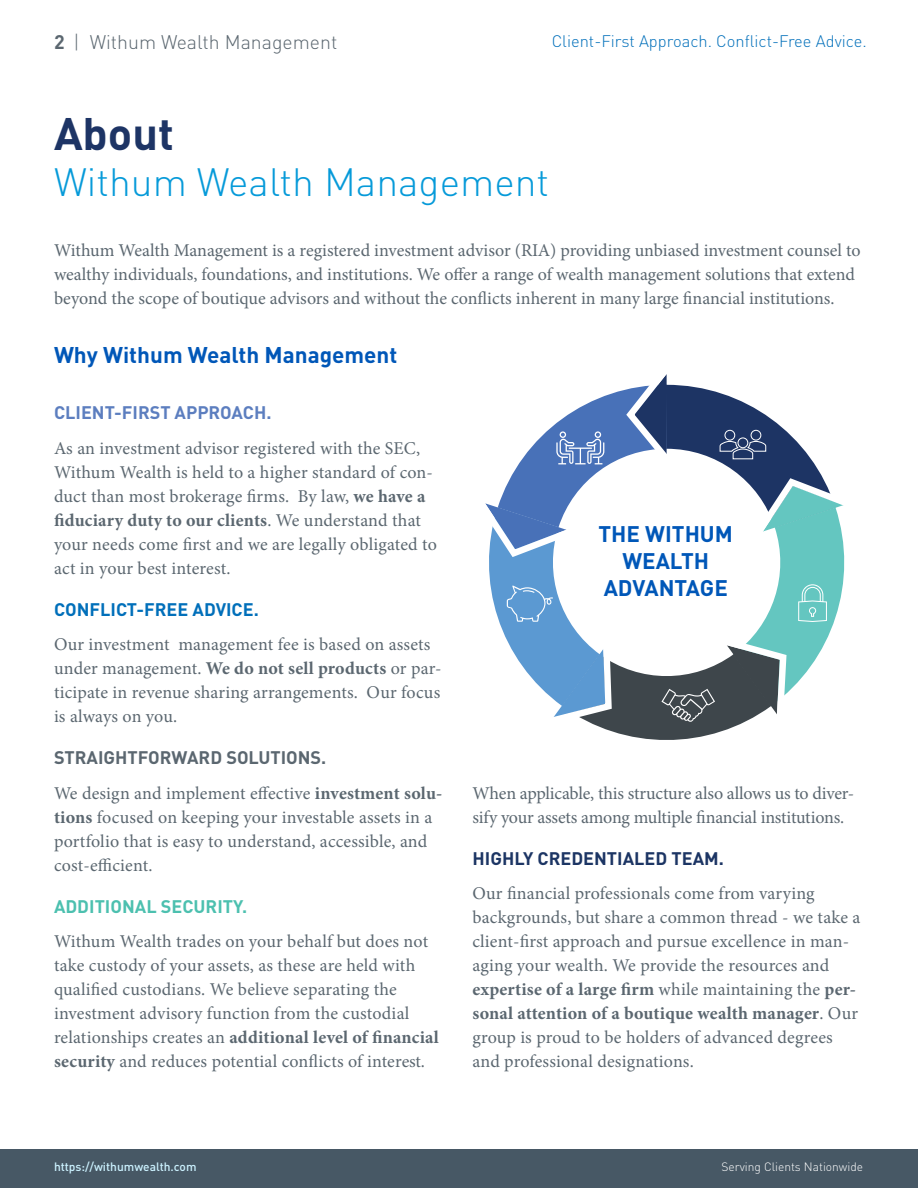
<style>
.page{position:relative;width:918px;height:1188px;background:#fff}
.page>*{position:absolute;margin:0;border:0;box-sizing:border-box;transform-origin:0 0}
.TOC_HEAD{font:700 45px "DINOT";color:#1d3465}
.t1{font:300 39px "DINOT";color:#069ad9}
.Subhead{font:700 22.5px "DINOT";color:#0057b8}
.Subhead-2{font:700 22.35px/26.8px "DINOT";color:#0057b8;text-align:center}
.t2{font:300 19.5px "DINOT";color:#5b6770}
.BasicTxt{font:18px/24px "Minion Pro";letter-spacing:.005em;color:#5b6770}
.BasicTxt-2{font:18px/24px "Minion Pro";letter-spacing:-.015em;color:#5b6770}
.BasicTxt-3{font:700 18px "DINOT";color:#5b6770}
.BasicTxt-4{font:700 18px "DINOT";color:#1c3564}
.BasicTxt-5{font:700 18px "DINOT";color:#5c7ebf}
.BasicTxt-6{font:700 18px "DINOT";color:#006fba}
.BasicTxt-7{font:700 18px "DINOT";color:#4cc0af}
.t3{font:300 16.5px "DINOT";color:#006fba}
.t4{font:500 12px "DINOT";color:#ccf2ff}
.t5{font:300 12px "DINOT";color:#fff}
.s1{font-weight:700}
</style>
<div class="page">
<div style="left:0;top:1150px;width:918px;height:38px;background:#475865"></div>
<svg style="left:485px;top:374px;width:360px;height:366px"></svg>
<p class="t2" style="left:54px;top:27px;width:285px"><span class="s1">2</span> | Withum Wealth Management</p>
<p class="t3" style="left:552px;top:28px;width:316px">Client-First Approach. Conflict-Free Advice.</p>
<p class="TOC_HEAD" style="left:54px;top:98px;width:121px">About</p>
<p class="t1" style="left:54px;top:153px;width:497px">Withum Wealth Management</p>
<p class="BasicTxt" style="left:54px;top:238px;width:808px">Withum Wealth Management is a registered investment advisor (RIA) providing unbiased investment counsel to wealthy individuals, foundations, and institutions. We offer a range of wealth management solutions that extend beyond the scope of boutique advisors and without the conflicts inherent in many large financial institutions.</p>
<p class="Subhead" style="left:54px;top:337px;width:345px">Why Withum Wealth Management</p>
<p class="BasicTxt-5" style="left:54px;top:399px;width:219px">CLIENT-FIRST APPROACH.</p>
<p class="BasicTxt" style="left:54px;top:436px;width:385px">As an investment advisor registered with the SEC, Withum Wealth is held to a higher standard of con&shy;duct than most brokerage firms. By law, <span class="s1">we have a fiduciary duty to our clients</span>. We understand that your needs come first and we are legally obligated to act in your best interest.</p>
<p class="BasicTxt-6" style="left:54px;top:595px;width:206px">CONFLICT-FREE ADVICE.</p>
<p class="BasicTxt" style="left:54px;top:633px;width:389px">Our investment management fee is based on assets under management. <span class="s1">We do not sell products</span> or par&shy;ticipate in revenue sharing arrangements. Our focus is always on you.</p>
<p class="BasicTxt-3" style="left:54px;top:744px;width:274px">STRAIGHTFORWARD SOLUTIONS.</p>
<p class="BasicTxt" style="left:54px;top:781px;width:390px">We design and implement effective <span class="s1">investment solu&shy;tions</span> focused on keeping your investable assets in a portfolio that is easy to understand, accessible, and cost-efficient.</p>
<p class="BasicTxt-7" style="left:54px;top:892px;width:195px">ADDITIONAL SECURITY.</p>
<p class="BasicTxt" style="left:54px;top:930px;width:386px">Withum Wealth trades on your behalf but does not take custody of your assets, as these are held with qualified custodians. We believe separating the investment advisory function from the custodial relationships creates an <span class="s1">additional level of financial security</span> and reduces potential conflicts of interest.</p>
<p class="Subhead-2" style="left:599px;top:519px;width:136px">THE WITHUM<br>WEALTH<br>ADVANTAGE</p>
<p class="BasicTxt-2" style="left:472px;top:781px;width:383px">When applicable, this structure also allows us to diver&shy;sify your assets among multiple financial institutions.</p>
<p class="BasicTxt-4" style="left:472px;top:844px;width:253px">HIGHLY CREDENTIALED TEAM.</p>
<p class="BasicTxt" style="left:472px;top:881px;width:389px">Our financial professionals come from varying backgrounds, but share a common thread - we take a client-first approach and pursue excellence in man&shy;aging your wealth. We provide the resources and <span class="s1">expertise of a large firm</span> while maintaining the <span class="s1">per&shy;sonal attention of a boutique wealth manager</span>. Our group is proud to be holders of advanced degrees and professional designations.</p>
<p class="t4" style="left:54px;top:1158px;width:144px">https://withumwealth.com</p>
<p class="t5" style="left:721px;top:1158px;width:143px">Serving Clients Nationwide</p>
</div>
